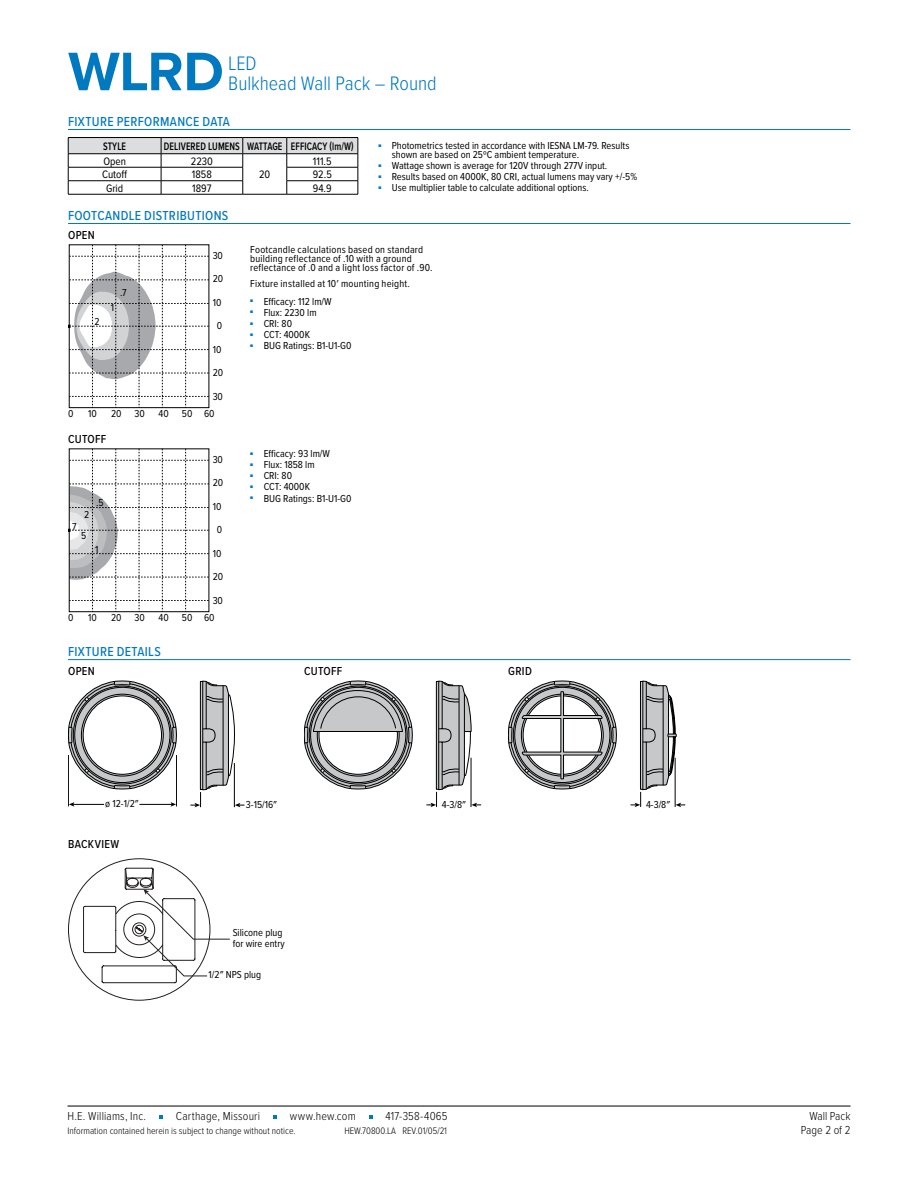
<style>
.page{position:relative;width:918px;height:1188px;background:#fff}
.page>*{position:absolute;margin:0;border:0;box-sizing:border-box;transform-origin:0 0}
.t1{font:700 56.25px "Proxima Nova";color:#0079c1}
.t2{font:300 20.25px/20.2px "Proxima Nova Cond";letter-spacing:-.005em;color:#0079c1}
.t3{font:500 13.5px "Proxima Nova Cond";letter-spacing:.025em;color:#0079c1}
.t4{font:300 12px "Proxima Nova Cond";letter-spacing:.015em;color:#000}
.t5{font:500 12px "Proxima Nova Cond";letter-spacing:.025em;color:#000}
.t6{font:600 11.25px "Proxima Nova Cond";letter-spacing:.01em;color:#000;scale:.85 1}
.t7{font:11.25px "Proxima Nova Cond";color:#000}
.t8{font:10.5px/9px "Proxima Nova Cond";color:#000}
.t9{font:10.5px/9px "Proxima Nova Cond";letter-spacing:.02em;color:#000}
.t10{font:10.5px/10.5px "Proxima Nova Cond";color:#010101}
.t11{font:300 9.75px "Proxima Nova Cond";color:#000}
</style>
<div class="page">
<hr style="left:68px;top:129px;width:783px;height:1px;background:#0079c1">
<hr style="left:68px;top:223px;width:783px;height:1px;background:#0079c1">
<hr style="left:68px;top:659px;width:783px;height:1px;background:#0079c1">
<hr style="left:68px;top:137px;width:93px;height:1px;background:#000">
<hr style="left:161px;top:137px;width:82px;height:1px;background:#000">
<hr style="left:243px;top:137px;width:44px;height:1px;background:#000">
<hr style="left:287px;top:137px;width:71px;height:1px;background:#000">
<hr style="left:68px;top:194px;width:93px;height:1px;background:#000">
<hr style="left:243px;top:194px;width:44px;height:1px;background:#000">
<svg style="left:68px;top:138px;width:291px;height:56px"></svg>
<hr style="left:161px;top:194px;width:82px;height:1px;background:#000">
<hr style="left:287px;top:194px;width:71px;height:1px;background:#000">
<svg style="left:68px;top:245px;width:141px;height:163px"></svg>
<svg style="left:68px;top:449px;width:141px;height:163px"></svg>
<svg style="left:68px;top:681px;width:109px;height:109px"></svg>
<hr style="left:68px;top:755px;width:1px;height:51px;background:#000">
<hr style="left:73px;top:804px;width:31px;height:1px;background:#000">
<svg style="left:69px;top:802px;width:5px;height:5px"></svg>
<hr style="left:176px;top:755px;width:1px;height:51px;background:#000">
<hr style="left:139px;top:804px;width:33px;height:1px;background:#000">
<svg style="left:171px;top:802px;width:5px;height:5px"></svg>
<svg style="left:190px;top:681px;width:55px;height:126px"></svg>
<svg style="left:304px;top:681px;width:109px;height:108px"></svg>
<svg style="left:426px;top:681px;width:55px;height:126px"></svg>
<svg style="left:508px;top:681px;width:109px;height:108px"></svg>
<svg style="left:631px;top:681px;width:54px;height:126px"></svg>
<svg style="left:83px;top:868px;width:147px;height:115px"></svg>
<hr style="left:68px;top:1106px;width:782px;height:1px;background:#000">
<svg style="left:159px;top:1116px;width:4px;height:3px"></svg>
<svg style="left:273px;top:1116px;width:4px;height:3px"></svg>
<h1 class="t1" style="left:68px;top:30px;width:157px">WLRD</h1>
<h2 class="t2" style="left:228px;top:52px;width:210px">LED<br>Bulkhead Wall Pack – Round</h2>
<p class="t3" style="left:68px;top:112px;width:163px">FIXTURE PERFORMANCE DATA</p>
<p class="t6" style="left:103px;top:138px;width:29px">STYLE</p>
<p class="t6" style="left:164px;top:138px;width:225px">DELIVERED LUMENS WATTAGE EFFICACY (lm/W)</p>
<p class="t7" style="left:103px;top:153px;width:24px">Open</p>
<p class="t7" style="left:191px;top:153px;width:24px">2230</p>
<p class="t7" style="left:259px;top:166px;width:13px">20</p>
<p class="t7" style="left:313px;top:153px;width:20px">111.5</p>
<p class="t7" style="left:102px;top:166px;width:27px">Cutoff</p>
<p class="t7" style="left:192px;top:166px;width:22px">1858</p>
<p class="t7" style="left:313px;top:166px;width:21px">92.5</p>
<p class="t7" style="left:106px;top:180px;width:19px">Grid</p>
<p class="t7" style="left:192px;top:180px;width:21px">1897</p>
<p class="t7" style="left:313px;top:180px;width:20px">94.9</p>
<p class="t3" style="left:68px;top:205px;width:162px">FOOTCANDLE DISTRIBUTIONS</p>
<p class="t5" style="left:68px;top:226px;width:28px">OPEN</p>
<p class="t8" style="left:392px;top:140px;width:239px;text-indent:-14px"><sup>■</sup> Photometrics tested in accordance with IESNA LM-79. Results shown are based on 25ºC ambient temperature.</p>
<p class="t8" style="left:378px;top:161px;width:231px"><sup>■</sup> Wattage shown is average for 120V through 277V input.</p>
<p class="t8" style="left:378px;top:172px;width:260px"><sup>■</sup> Results based on 4000K, 80 CRI, actual lumens may vary +/-5%</p>
<p class="t8" style="left:378px;top:183px;width:212px"><sup>■</sup> Use multiplier table to calculate additional options.</p>
<p class="t8" style="left:95px;top:316px;width:7px">2</p>
<p class="t8" style="left:120px;top:288px;width:8px">.7</p>
<p class="t8" style="left:111px;top:303px;width:5px">1</p>
<p class="t8" style="left:213px;top:250px;width:12px">30</p>
<p class="t8" style="left:213px;top:274px;width:12px">20</p>
<p class="t8" style="left:213px;top:297px;width:10px">10</p>
<p class="t8" style="left:217px;top:321px;width:7px">0</p>
<p class="t8" style="left:213px;top:344px;width:10px">10</p>
<p class="t9" style="left:250px;top:244px;width:184px">Footcandle calculations based on standard building reflectance of .10 with a ground reflectance of .0 and a light loss factor of .90.</p>
<p class="t9" style="left:250px;top:278px;width:161px">Fixture installed at 10′ mounting height.</p>
<p class="t8" style="left:250px;top:296px;width:83px"><sup>■</sup> Efficacy: 112 lm/W</p>
<p class="t8" style="left:250px;top:307px;width:68px"><sup>■</sup> Flux: 2230 lm</p>
<p class="t8" style="left:250px;top:318px;width:43px"><sup>■</sup> CRI: 80</p>
<p class="t8" style="left:250px;top:330px;width:61px"><sup>■</sup> CCT: 4000K</p>
<p class="t8" style="left:250px;top:341px;width:103px"><sup>■</sup> BUG Ratings: B1-U1-G0</p>
<p class="t8" style="left:213px;top:368px;width:12px">20</p>
<p class="t8" style="left:213px;top:391px;width:12px">30</p>
<p class="t8" style="left:68px;top:409px;width:7px">0</p>
<p class="t8" style="left:111px;top:409px;width:12px">20</p>
<p class="t8" style="left:88px;top:409px;width:10px">10</p>
<p class="t8" style="left:159px;top:409px;width:12px">40</p>
<p class="t8" style="left:135px;top:409px;width:12px">30</p>
<p class="t8" style="left:182px;top:409px;width:12px">50</p>
<p class="t8" style="left:204px;top:409px;width:12px">60</p>
<p class="t5" style="left:68px;top:430px;width:40px">CUTOFF</p>
<p class="t8" style="left:84px;top:509px;width:7px">2</p>
<p class="t8" style="left:96px;top:497px;width:9px">.5</p>
<p class="t8" style="left:213px;top:454px;width:12px">30</p>
<p class="t8" style="left:213px;top:478px;width:12px">20</p>
<p class="t8" style="left:213px;top:501px;width:10px">10</p>
<p class="t8" style="left:250px;top:449px;width:81px"><sup>■</sup> Efficacy: 93 lm/W</p>
<p class="t8" style="left:250px;top:460px;width:66px"><sup>■</sup> Flux: 1858 lm</p>
<p class="t8" style="left:250px;top:471px;width:43px"><sup>■</sup> CRI: 80</p>
<p class="t8" style="left:250px;top:482px;width:61px"><sup>■</sup> CCT: 4000K</p>
<p class="t8" style="left:250px;top:493px;width:103px"><sup>■</sup> BUG Ratings: B1-U1-G0</p>
<p class="t8" style="left:72px;top:521px;width:6px">7</p>
<p class="t8" style="left:81px;top:530px;width:7px">5</p>
<p class="t8" style="left:217px;top:525px;width:7px">0</p>
<p class="t8" style="left:95px;top:544px;width:5px">1</p>
<p class="t8" style="left:213px;top:548px;width:10px">10</p>
<p class="t8" style="left:213px;top:572px;width:12px">20</p>
<p class="t8" style="left:213px;top:595px;width:12px">30</p>
<p class="t8" style="left:68px;top:613px;width:7px">0</p>
<p class="t8" style="left:111px;top:613px;width:12px">20</p>
<p class="t8" style="left:88px;top:613px;width:10px">10</p>
<p class="t8" style="left:159px;top:613px;width:12px">40</p>
<p class="t8" style="left:135px;top:613px;width:12px">30</p>
<p class="t8" style="left:182px;top:613px;width:12px">50</p>
<p class="t8" style="left:204px;top:613px;width:12px">60</p>
<p class="t3" style="left:68px;top:642px;width:95px">FIXTURE DETAILS</p>
<p class="t5" style="left:68px;top:662px;width:28px">OPEN</p>
<p class="t5" style="left:304px;top:662px;width:40px">CUTOFF</p>
<p class="t5" style="left:508px;top:662px;width:25px">GRID</p>
<p class="t8" style="left:105px;top:799px;width:35px">ø 12-1/2″</p>
<p class="t8" style="left:246px;top:799px;width:33px">3-15/16″</p>
<p class="t8" style="left:442px;top:799px;width:26px">4-3/8″</p>
<p class="t8" style="left:646px;top:799px;width:26px">4-3/8″</p>
<p class="t5" style="left:68px;top:835px;width:53px">BACKVIEW</p>
<p class="t10" style="left:233px;top:927px;width:53px">Silicone plug for wire entry</p>
<p class="t10" style="left:209px;top:969px;width:54px">1/2″ NPS plug</p>
<p class="t4" style="left:68px;top:1108px;width:80px">H.E. Williams, Inc.</p>
<p class="t4" style="left:176px;top:1108px;width:86px">Carthage, Missouri</p>
<p class="t4" style="left:290px;top:1108px;width:67px">www.hew.com</p>
<p class="t4" style="left:385px;top:1108px;width:64px">417-358-4065</p>
<p class="t11" style="left:68px;top:1124px;width:230px">Information contained herein is subject to change without notice.</p>
<p class="t4" style="left:809px;top:1108px;width:43px">Wall Pack</p>
<p class="t11" style="left:344px;top:1124px;width:104px">HEW.70800.LA REV.01/05/21</p>
<p class="t4" style="left:801px;top:1121px;width:51px">Page 2 of 2</p>
</div>
